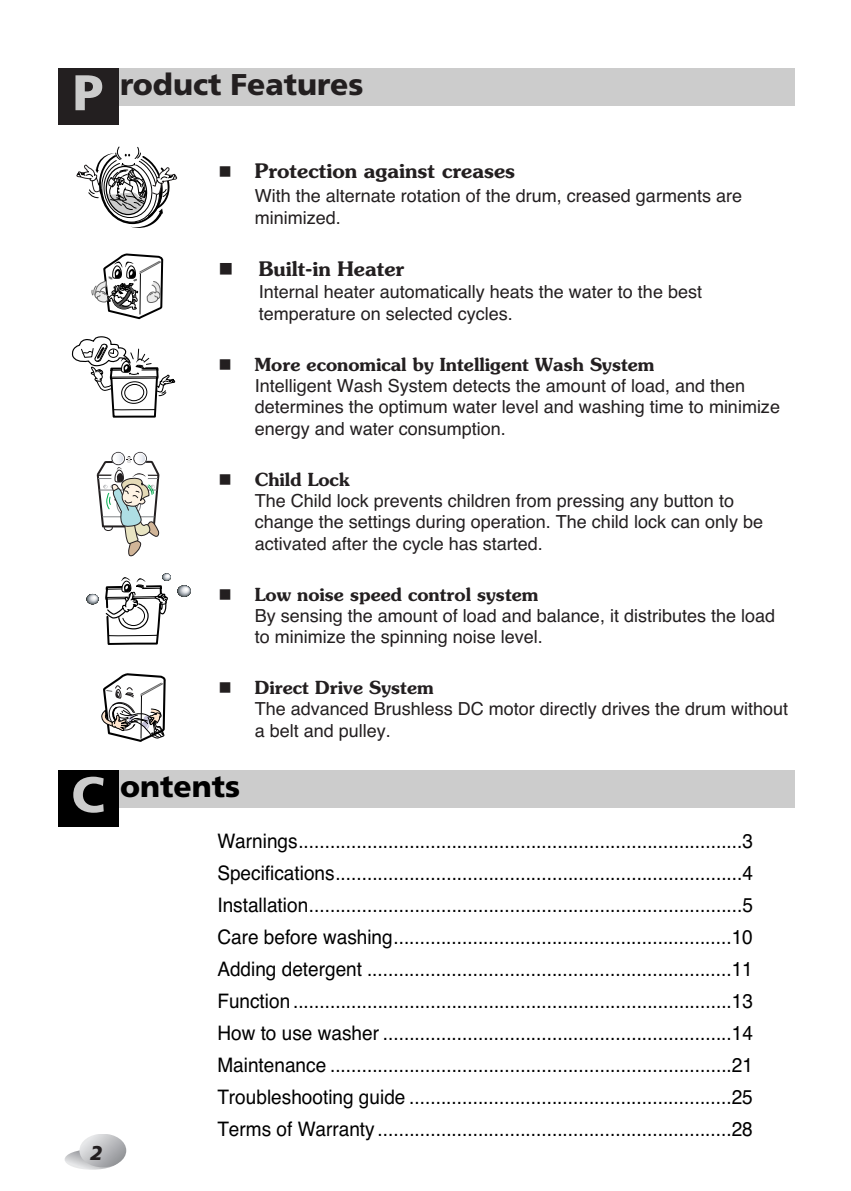
<style>
.page{position:relative;width:851px;height:1191px;background:#fff}
.page>*{position:absolute;margin:0;border:0;box-sizing:border-box;transform-origin:0 0}
.t1{font:900 30px "Frutiger";color:#231f20}
.t2{font:900 30px "Frutiger";color:#000}
.t3{font:20px/32px "Helvetica";color:#000;text-align:justify;scale:.95 1}
.t4{font:600 20px "Souvenir";color:#231f20}
.t5{font:italic 900 20px "Frutiger";color:#231f20}
.t6{font:18px/21.6px "Helvetica";color:#231f20}
.t7{font:600 18px "Souvenir";color:#231f20}
.s1{font-size:50px;color:#ccc}
</style>
<div class="page">
<svg style="left:65px;top:1149px;width:54px;height:20px"></svg>
<svg style="left:79px;top:1134px;width:47px;height:33px"></svg>
<div style="left:58px;top:68px;width:736px;height:38px;background:#ccc"></div>
<div style="left:58px;top:68px;width:60px;height:57px;background:#231f20"></div>
<div style="left:58px;top:770px;width:736px;height:37px;background:#ccc"></div>
<div style="left:58px;top:770px;width:60px;height:57px;background:#000"></div>
<svg style="left:96px;top:452px;width:64px;height:105px"></svg>
<div style="left:135px;top:453px;width:11px;height:11px;border:1px solid #fff;border-radius:50%"></div>
<svg style="left:92px;top:254px;width:72px;height:66px"></svg>
<div style="left:86px;top:594px;width:12px;height:10px;background:#485052;border-radius:50%"></div>
<svg style="left:87px;top:594px;width:11px;height:10px"></svg>
<div style="left:89px;top:595px;width:9px;height:7px;background:#a7adb4;border-radius:50%"></div>
<svg style="left:91px;top:595px;width:6px;height:6px"></svg>
<svg style="left:177px;top:585px;width:14px;height:12px"></svg>
<svg style="left:179px;top:586px;width:11px;height:10px"></svg>
<div style="left:180px;top:586px;width:10px;height:8px;background:#b7bcc2;border-radius:50%"></div>
<div style="left:180px;top:586px;width:9px;height:8px;background:#aab1b8;border-radius:50%"></div>
<div style="left:181px;top:586px;width:8px;height:8px;background:#c9ccd2;border-radius:50%"></div>
<div style="left:181px;top:587px;width:8px;height:6px;background:#c5c9cf;border-radius:50%"></div>
<div style="left:182px;top:587px;width:7px;height:6px;background:#dee1e5;border-radius:50%"></div>
<svg style="left:182px;top:587px;width:7px;height:5px"></svg>
<svg style="left:105px;top:573px;width:65px;height:72px"></svg>
<svg style="left:71px;top:336px;width:105px;height:82px"></svg>
<svg style="left:101px;top:674px;width:65px;height:68px"></svg>
<svg style="left:76px;top:146px;width:101px;height:82px"></svg>
<h1 class="t1" style="left:73px;top:73px;width:292px"><span class="s1">P</span> roduct Features</h1>
<p class="t4" style="left:255px;top:163px;width:262px">Protection against creases</p>
<p class="t6" style="left:255px;top:187px;width:489px">With the alternate rotation of the drum, creased garments are minimized.</p>
<p class="t4" style="left:259px;top:261px;width:147px">Built-in Heater</p>
<p class="t6" style="left:259px;top:283px;width:445px">Internal heater automatically heats the water to the best temperature on selected cycles.</p>
<p class="t7" style="left:255px;top:357px;width:401px">More economical by Intelligent Wash System</p>
<p class="t6" style="left:255px;top:376px;width:526px">Intelligent Wash System detects the amount of load, and then determines the optimum water level and washing time to minimize energy and water consumption.</p>
<p class="t7" style="left:255px;top:472px;width:97px">Child Lock</p>
<p class="t6" style="left:255px;top:491px;width:510px">The Child lock prevents children from pressing any button to change the settings during operation. The child lock can only be activated after the cycle has started.</p>
<p class="t7" style="left:255px;top:587px;width:285px">Low noise speed control system</p>
<p class="t6" style="left:255px;top:606px;width:522px">By sensing the amount of load and balance, it distributes the load to minimize the spinning noise level.</p>
<p class="t7" style="left:255px;top:680px;width:180px">Direct Drive System</p>
<p class="t6" style="left:255px;top:699px;width:535px">The advanced Brushless DC motor directly drives the drum without a belt and pulley.</p>
<h1 class="t2" style="left:71px;top:774px;width:170px"><span class="s1">C</span> ontents</h1>
<p class="t3" style="left:217px;top:827px;width:565px">Warnings....................................................................................3<br>Specifications.............................................................................4<br>Installation..................................................................................5<br>Care before washing................................................................10<br>Adding detergent .....................................................................11<br>Function ...................................................................................13<br>How to use washer ..................................................................14<br>Maintenance ............................................................................21<br>Troubleshooting guide .............................................................25<br>Terms of Warranty ...................................................................28</p>
<p class="t5" style="left:90px;top:1145px;width:14px">2</p>
</div>
